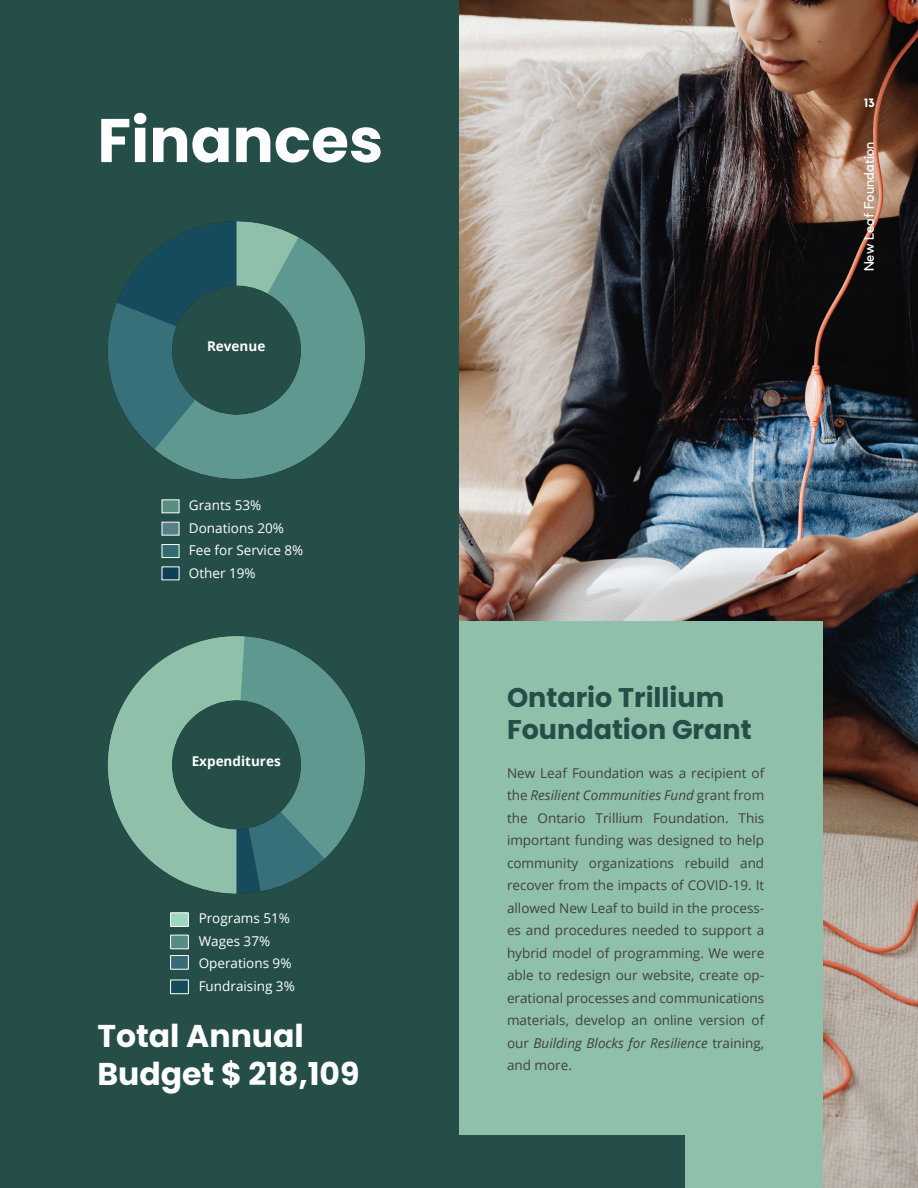
<style>
.page{position:relative;width:918px;height:1188px;background:#fff}
.page>*{position:absolute;margin:0;border:0;box-sizing:border-box;transform-origin:0 0}
.t1{font:700 61.5px "Poppins";color:#fff}
.Headline_1__Left{font:700 31.5px "Poppins";color:#fff}
.t2{font:700 27px/32.4px "Poppins";color:#264e49}
.Body_Text{font:13.5px/22.5px "Open Sans";color:#414042;text-align:justify}
.Body_Text-2{font:13.5px "Open Sans";color:#fff}
.Body_Text-3{font:700 13.5px "Open Sans";color:#fff}
.t3{font:13.5px "Kollektif";letter-spacing:.01em;color:#fff}
.t4{font:700 12px "Kollektif";color:#fff}
.s1{font-style:italic}
</style>
<div class="page">
<img style="left:459px;top:0;width:459px;height:1188px">
<div style="left:448px;top:621px;width:375px;height:515px;background:#8fc0aa"></div>
<div style="left:672px;top:1136px;width:151px;height:52px;background:#8fc0aa"></div>
<div style="left:0;top:0;width:459px;height:1188px;background:#264e49"></div>
<div style="left:364px;top:1136px;width:322px;height:52px;background:#264e49"></div>
<img style="left:108px;top:221px;width:257px;height:258px">
<img style="left:107px;top:636px;width:258px;height:258px">
<div style="left:171px;top:935px;width:17px;height:14px;background:#568c84"></div>
<div style="left:170px;top:935px;width:19px;height:14px;border:1px solid #fff"></div>
<div style="left:171px;top:980px;width:17px;height:14px;background:#164c5a"></div>
<div style="left:170px;top:980px;width:19px;height:14px;border:1px solid #fff"></div>
<div style="left:171px;top:956px;width:17px;height:13px;background:#366c74"></div>
<div style="left:170px;top:955px;width:19px;height:15px;border:1px solid #fff"></div>
<div style="left:171px;top:913px;width:17px;height:13px;background:#a0d7bf"></div>
<div style="left:170px;top:912px;width:19px;height:15px;border:1px solid #fff"></div>
<div style="left:162px;top:499px;width:17px;height:14px;background:#5b8d83;border:1px solid #fff"></div>
<div style="left:162px;top:522px;width:17px;height:14px;background:#597f8d;border:1px solid #fff"></div>
<div style="left:162px;top:544px;width:17px;height:14px;background:#336b74;border:1px solid #fff"></div>
<div style="left:162px;top:566px;width:17px;height:14px;background:#0b4158"></div>
<p class="t1" style="left:97px;top:105px;width:287px">Finances</p>
<p class="Body_Text-3" style="left:207px;top:337px;width:60px">Revenue</p>
<p class="Body_Text-2" style="left:189px;top:496px;width:74px">Grants 53%</p>
<p class="Body_Text-2" style="left:189px;top:519px;width:96px">Donations 20%</p>
<p class="Body_Text-2" style="left:189px;top:541px;width:116px">Fee for Service 8%</p>
<p class="Body_Text-2" style="left:189px;top:564px;width:68px">Other 19%</p>
<p class="Body_Text-3" style="left:192px;top:752px;width:90px">Expenditures</p>
<p class="Body_Text-2" style="left:199px;top:909px;width:93px">Programs 51%</p>
<p class="Body_Text-2" style="left:199px;top:932px;width:73px">Wages 37%</p>
<p class="Body_Text-2" style="left:199px;top:954px;width:94px">Operations 9%</p>
<p class="Body_Text-2" style="left:199px;top:977px;width:98px">Fundraising 3%</p>
<p class="Headline_1__Left" style="left:97px;top:1018px;width:208px">Total Annual</p>
<p class="Headline_1__Left" style="left:97px;top:1055px;width:264px">Budget $ 218,109</p>
<p class="t4" style="left:864px;top:96px;width:13px">13</p>
<p class="t3" style="left:861px;top:271px;width:131px;rotate:-90deg">New Leaf Foundation</p>
<p class="t2" style="left:507px;top:681px;width:246px">Ontario Trillium<br>Foundation Grant</p>
<p class="Body_Text" style="left:507px;top:761px;width:259px">New Leaf Foundation was a recipient of the <span class="s1">Resilient Communities Fund</span> grant from the Ontario Trillium Foundation. This important funding was designed to help community organizations rebuild and recover from the impacts of COVID-19. It allowed New Leaf to build in the process&shy;es and procedures needed to support a hybrid model of programming. We were able to redesign our website, create op&shy;erational processes and communications materials, develop an online version of our <span class="s1">Building Blocks for Resilience</span> training, and more.</p>
</div>
